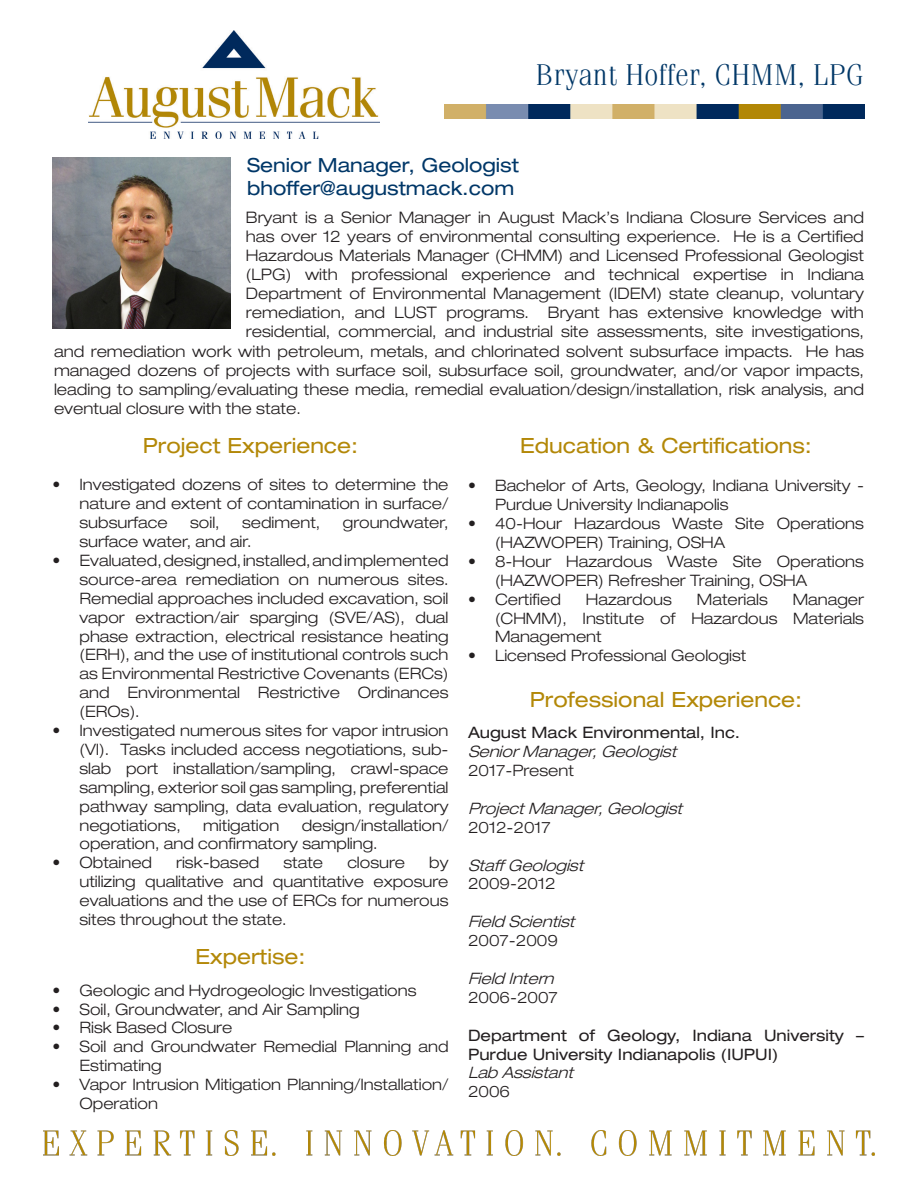
<style>
.page{position:relative;width:918px;height:1188px;background:#fff}
.page>*{position:absolute;margin:0;border:0;box-sizing:border-box;transform-origin:0 0}
.t1{font:300 30px "Fenice Std";color:#003767}
.t2{font:expanded 21px "Helvetica Neue LT Std";color:#b38808}
.t3{font:expanded 19.5px "Helvetica Neue LT Std";color:#003768}
.t4{font:300 expanded 15.9px "Helvetica Neue LT Std";color:#231f20}
.t5{font:300 expanded 15.75px/18.9px "Helvetica Neue LT Std";color:#231f20}
.t6{font:expanded 15.75px/18.9px "Helvetica Neue LT Std";color:#231f20}
.t7{font:italic 300 expanded 15.75px "Helvetica Neue LT Std";color:#231f20}
</style>
<div class="page">
<img style="left:88px;top:30px;width:292px;height:108px">
<img style="left:444px;top:104px;width:420px;height:15px">
<img style="left:44px;top:1131px;width:831px;height:24px">
<img style="left:53px;top:158px;width:178px;height:171px">
<p class="t1" style="left:536px;top:57px;width:330px">Bryant Hoffer, CHMM, LPG</p>
<p class="t3" style="left:247px;top:153px;width:273px">Senior Manager, Geologist</p>
<p class="t3" style="left:247px;top:176px;width:269px">bhoffer@augustmack.com</p>
<p class="t4" style="left:246px;top:208px;width:620px">Bryant is a Senior Manager in August Mack’s Indiana Closure Services and</p>
<p class="t4" style="left:246px;top:227px;width:619px">has over 12 years of environmental consulting experience. He is a Certified</p>
<p class="t4" style="left:246px;top:246px;width:620px">Hazardous Materials Manager (CHMM) and Licensed Professional Geologist</p>
<p class="t4" style="left:246px;top:265px;width:620px">(LPG) with professional experience and technical expertise in Indiana</p>
<p class="t4" style="left:246px;top:284px;width:620px">Department of Environmental Management (IDEM) state cleanup, voluntary</p>
<p class="t4" style="left:246px;top:303px;width:620px">remediation, and LUST programs. Bryant has extensive knowledge with</p>
<p class="t4" style="left:246px;top:322px;width:620px">residential, commercial, and industrial site assessments, site investigations,</p>
<p class="t4" style="left:54px;top:341px;width:811px">and remediation work with petroleum, metals, and chlorinated solvent subsurface impacts. He has</p>
<p class="t4" style="left:54px;top:360px;width:812px">managed dozens of projects with surface soil, subsurface soil, groundwater, and/or vapor impacts,</p>
<p class="t4" style="left:54px;top:380px;width:812px">leading to sampling/evaluating these media, remedial evaluation/design/installation, risk analysis, and</p>
<p class="t4" style="left:54px;top:399px;width:248px">eventual closure with the state.</p>
<p class="t2" style="left:143px;top:432px;width:217px">Project Experience:</p>
<p class="t5" style="left:80px;top:475px;width:371px;text-align:justify;text-indent:-27px">• Investigated dozens of sites to determine the nature and extent of contamination in surface/ subsurface</p>
<p class="t2" style="left:520px;top:432px;width:293px">Education &amp; Certifications:</p>
<p class="t5" style="left:495px;top:476px;width:371px;text-indent:-27px">• Bachelor of Arts, Geology, Indiana University -<br>Purdue University Indianapolis</p>
<p class="t5" style="left:495px;top:514px;width:370px;text-indent:-27px">• 40-Hour Hazardous Waste Site Operations (HAZWOPER) Training, OSHA</p>
<p class="t5" style="left:495px;top:552px;width:370px;text-indent:-27px">• 8-Hour Hazardous Waste Site Operations (HAZWOPER) Refresher Training, OSHA</p>
<p class="t5" style="left:468px;top:589px;width:94px">• Certified</p>
<p class="t5" style="left:586px;top:589px;width:88px">Hazardous</p>
<p class="t5" style="left:697px;top:589px;width:72px">Materials</p>
<p class="t5" style="left:190px;top:513px;width:31px">soil,</p>
<p class="t5" style="left:242px;top:513px;width:80px">sediment,</p>
<p class="t5" style="left:343px;top:513px;width:107px">groundwater,</p>
<p class="t5" style="left:80px;top:532px;width:174px">surface water, and air.</p>
<p class="t5" style="left:80px;top:551px;width:371px;text-align:justify;text-indent:-27px">• Evaluated, designed, installed, and implemented source-area remediation on numerous sites.<br>Remedial approaches included excavation, soil vapor extraction/air sparging (SVE/AS), dual phase extraction, electrical resistance heating (ERH), and the use of institutional controls such as Environmental Restrictive Covenants (ERCs) and Environmental Restrictive Ordinances (EROs).</p>
<p class="t5" style="left:80px;top:721px;width:371px;text-align:justify;text-indent:-27px">• Investigated numerous sites for vapor intrusion (VI). Tasks included access negotiations, sub&shy;slab port installation/sampling, crawl-space sampling, exterior soil gas sampling, preferential pathway sampling, data evaluation, regulatory negotiations,</p>
<p class="t5" style="left:495px;top:589px;width:371px;text-align:justify;text-indent:298px">Manager (CHMM), Institute of Hazardous Materials Management</p>
<p class="t5" style="left:468px;top:646px;width:280px">• Licensed Professional Geologist</p>
<p class="t2" style="left:530px;top:687px;width:274px">Professional Experience:</p>
<p class="t6" style="left:468px;top:723px;width:274px">August Mack Environmental, Inc.</p>
<p class="t7" style="left:468px;top:742px;width:215px">SeniorManager,Geologist</p>
<p class="t5" style="left:468px;top:761px;width:107px">2017-Present</p>
<p class="t7" style="left:468px;top:799px;width:221px">ProjectManager,Geologist</p>
<p class="t5" style="left:468px;top:818px;width:84px">2012-2017</p>
<p class="t7" style="left:468px;top:856px;width:122px">StaffGeologist</p>
<p class="t5" style="left:468px;top:874px;width:89px">2009-2012</p>
<p class="t7" style="left:468px;top:912px;width:113px">Field Scientist</p>
<p class="t5" style="left:468px;top:931px;width:91px">2007-2009</p>
<p class="t7" style="left:468px;top:969px;width:92px">Field Intern</p>
<p class="t5" style="left:468px;top:988px;width:91px">2006-2007</p>
<p class="t6" style="left:468px;top:1025px;width:398px">Department of Geology, Indiana University –<br>Purdue University Indianapolis (IUPUI)</p>
<p class="t7" style="left:468px;top:1063px;width:111px">Lab Assistant</p>
<p class="t5" style="left:468px;top:1082px;width:44px">2006</p>
<p class="t5" style="left:80px;top:815px;width:370px;text-indent:222px">design/installation/ operation, and confirmatory sampling.</p>
<p class="t5" style="left:52px;top:853px;width:101px">• Obtained</p>
<p class="t5" style="left:176px;top:853px;width:85px">risk-based</p>
<p class="t5" style="left:284px;top:853px;width:41px">state</p>
<p class="t5" style="left:347px;top:853px;width:59px">closure</p>
<p class="t5" style="left:203px;top:815px;width:78px">mitigation</p>
<p class="t5" style="left:80px;top:853px;width:371px;text-align:justify;text-indent:350px">by utilizing qualitative and quantitative exposure evaluations and the use of ERCs for numerous sites throughout the state.</p>
<p class="t2" style="left:195px;top:944px;width:112px">Expertise:</p>
<p class="t5" style="left:52px;top:980px;width:365px">• Geologic and Hydrogeologic Investigations</p>
<p class="t5" style="left:52px;top:999px;width:309px">• Soil, Groundwater, and Air Sampling</p>
<p class="t5" style="left:52px;top:1018px;width:181px">• Risk Based Closure</p>
<p class="t5" style="left:80px;top:1037px;width:371px;text-indent:-27px">• Soil and Groundwater Remedial Planning and<br>Estimating</p>
<p class="t5" style="left:80px;top:1075px;width:371px;text-indent:-27px">• Vapor Intrusion Mitigation Planning/Installation/<br>Operation</p>
</div>
